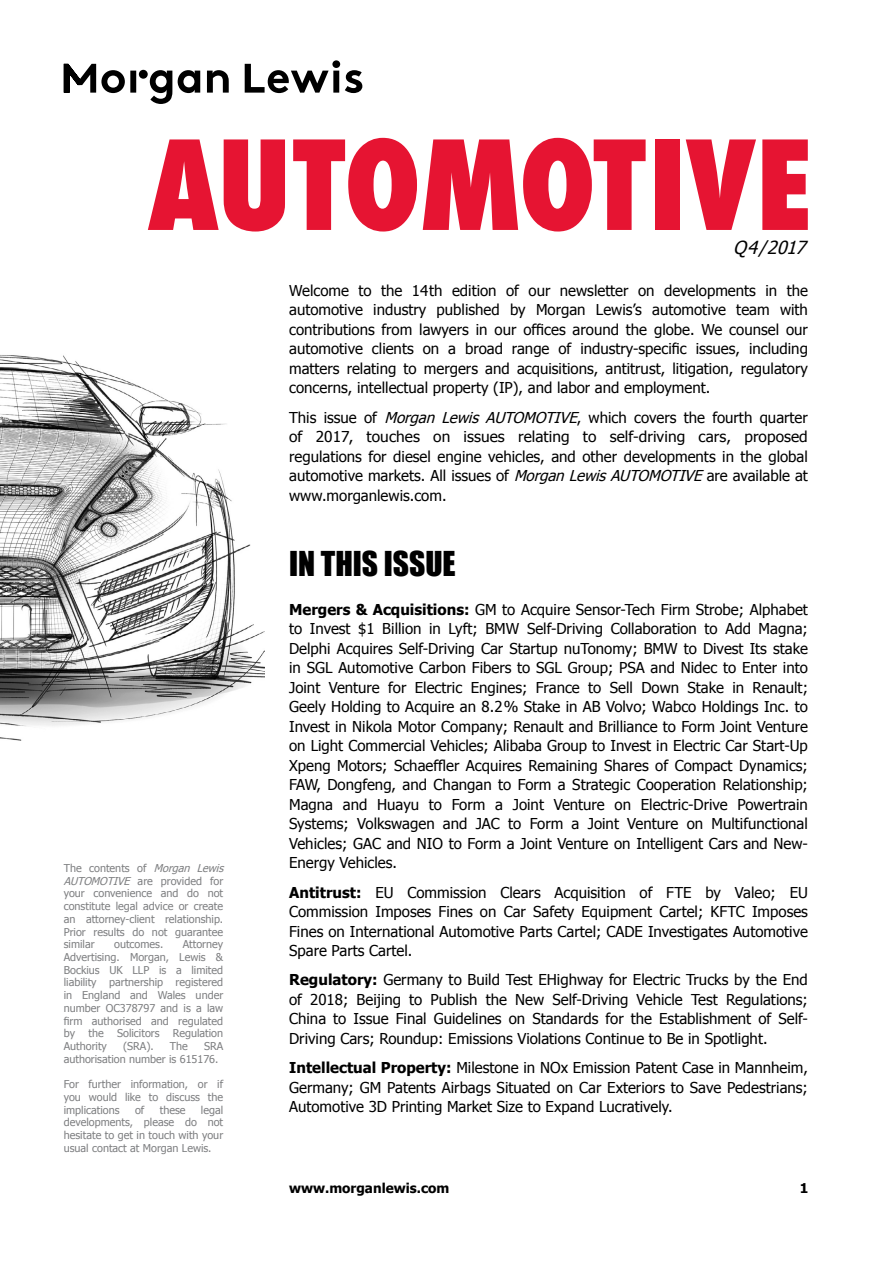
<style>
.page{position:relative;width:893px;height:1263px;background:#fff}
.page>*{position:absolute;margin:0;border:0;box-sizing:border-box;transform-origin:0 0}
.t1{font:800 condensed 120px "Futura";letter-spacing:-.01em;color:#e61432}
.t2{font:31.5px "Impact";color:#000}
.t3{font:italic 18px "Tahoma";color:#000}
.t4{font:15px/19.5px "Tahoma";color:#000;text-align:justify}
.t5{font:700 13.5px "Tahoma";color:#000}
.t6{font:10.8px/12.8px "Tahoma";color:#7e7f81;text-align:justify}
.s1{font-style:italic}
.s2{font-weight:700}
</style>
<div class="page">
<img style="left:0;top:355px;width:265px;height:386px">
<svg style="left:64px;top:60px;width:298px;height:44px"></svg>
<h1 class="t1" style="left:147px;top:104px;width:666px">AUTOMOTIVE</h1>
<p class="t3" style="left:733px;top:236px;width:80px">Q4/ 2017</p>
<p class="t6" style="left:64px;top:861px;width:165px;text-align:left">The contents of <span class="s1">Morgan Lewis<br>AUTOMOTIVE</span> are provided for your convenience and do not constitute legal advice or create an attorney-client relationship.<br>Prior results do not guarantee similar</p>
<p class="t6" style="left:64px;top:937px;width:161px;text-indent:119px">Attorney Advertising. Morgan, Lewis &amp; Bockius UK LLP is a limited liability partnership registered in England and Wales under number OC378797 and is a law firm authorised and regulated by the Solicitors Regulation Authority</p>
<p class="t6" style="left:114px;top:937px;width:51px">outcomes.</p>
<p class="t6" style="left:123px;top:1039px;width:32px">(SRA).</p>
<p class="t6" style="left:170px;top:1039px;width:20px">The</p>
<p class="t6" style="left:64px;top:1039px;width:161px;text-indent:140px">SRA authorisation number is 615176.</p>
<p class="t6" style="left:64px;top:1077px;width:161px">For further information, or if you would like to discuss the implications</p>
<p class="t6" style="left:135px;top:1103px;width:11px">of</p>
<p class="t6" style="left:160px;top:1103px;width:27px">these</p>
<p class="t6" style="left:64px;top:1103px;width:161px;text-indent:137px">legal developments, please do not hesitate to get in touch with your usual contact at Morgan Lewis.</p>
<p class="t4" style="left:289px;top:280px;width:520px">Welcome to the 14th edition of our newsletter on developments in the automotive industry published by Morgan Lewis’s automotive team with contributions from lawyers in our offices around the globe. We counsel our automotive clients on a broad range of industry-specific issues, including matters relating to mergers and acquisitions, antitrust, litigation, regulatory concerns, intellectual property (IP), and labor and employment.</p>
<p class="t4" style="left:289px;top:407px;width:520px">This issue of <span class="s1">Morgan Lewis AUTOMOTIVE</span>, which covers the fourth quarter of 2017, touches on issues relating to self-driving cars, proposed regulations for diesel engine vehicles, and other developments in the global automotive markets. All issues of <span class="s1">MorganLewisAUTOMOTIVE</span>are available at www.morganlewis.com.</p>
<h2 class="t2" style="left:289px;top:539px;width:168px">IN THIS ISSUE</h2>
<p class="t4" style="left:289px;top:599px;width:520px"><span class="s2">Mergers &amp; Acquisitions:</span> GM to Acquire Sensor-Tech Firm Strobe; Alphabet to Invest $1 Billion in Lyft; BMW Self-Driving Collaboration to Add Magna; Delphi Acquires Self-Driving Car Startup nuTonomy; BMW to Divest Its stake in SGL Automotive Carbon Fibers to SGL Group; PSA and Nidec to Enter into Joint Venture for Electric Engines; France to Sell Down Stake in Renault; Geely Holding to Acquire an 8.2% Stake in AB Volvo; Wabco Holdings Inc. to Invest in Nikola Motor Company; Renault and Brilliance to Form Joint Venture on Light Commercial Vehicles; Alibaba Group to Invest in Electric Car Start-Up Xpeng Motors; Schaeffler Acquires Remaining Shares of Compact Dynamics; FAW, Dongfeng, and Changan to Form a Strategic Cooperation Relationship; Magna and Huayu to Form a Joint Venture on Electric-Drive Powertrain Systems; Volkswagen and JAC to Form a Joint Venture on Multifunctional Vehicles; GAC and NIO to Form a Joint Venture on Intelligent Cars and New-Energy Vehicles.</p>
<p class="t4" style="left:289px;top:882px;width:520px"><span class="s2">Antitrust:</span> EU Commission Clears Acquisition of FTE by Valeo; EU Commission Imposes Fines on Car Safety Equipment Cartel; KFTC Imposes Fines on International Automotive Parts Cartel; CADE Investigates Automotive Spare Parts Cartel.</p>
<p class="t4" style="left:289px;top:969px;width:520px"><span class="s2">Regulatory:</span> Germany to Build Test EHighway for Electric Trucks by the End of 2018; Beijing to Publish the New Self-Driving Vehicle Test Regulations; China to Issue Final Guidelines on Standards for the Establishment of Self-Driving Cars; Roundup: Emissions Violations Continue to Be in Spotlight.</p>
<p class="t4" style="left:289px;top:1057px;width:520px"><span class="s2">Intellectual Property:</span> Milestone in NOx Emission Patent Case in Mannheim, Germany; GM Patents Airbags Situated on Car Exteriors to Save Pedestrians; Automotive 3D Printing Market Size to Expand Lucratively.</p>
<p class="t5" style="left:289px;top:1179px;width:162px">www.morganlewis.com</p>
<p class="t5" style="left:800px;top:1179px;width:10px">1</p>
</div>
